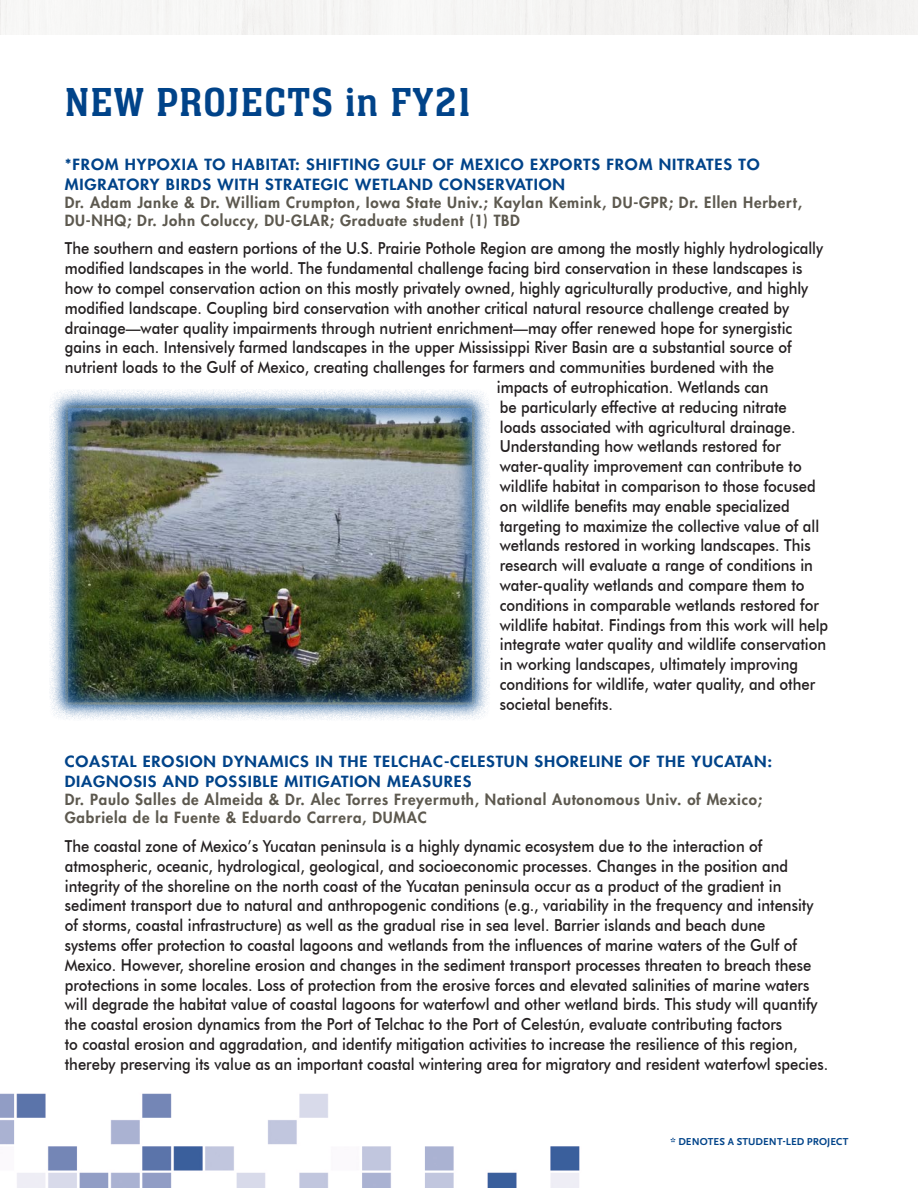
<style>
.page{position:relative;width:918px;height:1188px;background:#fff}
.page>*{position:absolute;margin:0;border:0;box-sizing:border-box;transform-origin:0 0}
.t1{font:42px "Neue Aachen Pro";letter-spacing:.025em;color:#004389}
.t2{font:500 16.5px/19.8px "Futura BT";color:#231f20;scale:.9 1}
.t3{font:800 15px/18px "Futura";letter-spacing:.05em;color:#5d594f}
.t4{font:800 15px/19.8px "Futura";letter-spacing:.05em;color:#004389;scale:1.1 1}
.t5{font:700 10.5px "Scala Sans OT";letter-spacing:.01em;color:#004389}
</style>
<div class="page">
<img style="left:0;top:1093px;width:580px;height:95px">
<div style="left:0;top:0;width:918px;height:35px;background:#f5f4f3"></div>
<svg style="left:49px;top:389px;width:441px;height:331px"></svg>
<img style="left:69px;top:409px;width:402px;height:292px">
<p class="t1" style="left:65px;top:79px;width:408px">NEW PROJECTS in FY21</p>
<p class="t4" style="left:65px;top:154px;width:633px">*FROM HYPOXIA TO HABITAT: SHIFTING GULF OF MEXICO EXPORTS FROM NITRATES TO<br>MIGRATORY BIRDS WITH STRATEGIC WETLAND CONSERVATION</p>
<p class="t3" style="left:65px;top:193px;width:739px">Dr. Adam Janke &amp; Dr. William Crumpton, Iowa State Univ.; Kaylan Kemink, DU-GPR; Dr. Ellen Herbert,<br>DU-NHQ; Dr. John Coluccy, DU-GLAR; Graduate student (1) TBD</p>
<p class="t2" style="left:65px;top:239px;width:844px">The southern and eastern portions of the U.S. Prairie Pothole Region are among the mostly highly hydrologically</p>
<p class="t2" style="left:65px;top:258px;width:821px">modified landscapes in the world. The fundamental challenge facing bird conservation in these landscapes is</p>
<p class="t2" style="left:65px;top:278px;width:828px">how to compel conservation action on this mostly privately owned, highly agriculturally productive, and highly</p>
<p class="t2" style="left:65px;top:298px;width:806px">modified landscape. Coupling bird conservation with another critical natural resource challenge created by</p>
<p class="t2" style="left:65px;top:318px;width:810px">drainage—water quality impairments through nutrient enrichment—may offer renewed hope for synergistic</p>
<p class="t2" style="left:65px;top:338px;width:809px">gains in each. Intensively farmed landscapes in the upper Mississippi River Basin are a substantial source of</p>
<p class="t2" style="left:65px;top:357px;width:790px">nutrient loads to the Gulf of Mexico, creating challenges for farmers and communities burdened with the</p>
<p class="t2" style="left:497px;top:377px;width:304px">impacts of eutrophication. Wetlands can</p>
<p class="t2" style="left:500px;top:397px;width:320px">be particularly effective at reducing nitrate</p>
<p class="t2" style="left:500px;top:417px;width:330px">loads associated with agricultural drainage.</p>
<p class="t2" style="left:500px;top:437px;width:314px">Understanding how wetlands restored for</p>
<p class="t2" style="left:500px;top:456px;width:337px">water-quality improvement can contribute to</p>
<p class="t2" style="left:500px;top:476px;width:352px">wildlife habitat in comparison to those focused</p>
<p class="t2" style="left:500px;top:496px;width:324px">on wildlife benefits may enable specialized</p>
<p class="t2" style="left:500px;top:516px;width:357px">targeting to maximize the collective value of all</p>
<p class="t2" style="left:500px;top:536px;width:347px">wetlands restored in working landscapes. This</p>
<p class="t2" style="left:500px;top:555px;width:350px">research will evaluate a range of conditions in</p>
<p class="t2" style="left:500px;top:575px;width:340px">water-quality wetlands and compare them to</p>
<p class="t2" style="left:500px;top:595px;width:356px">conditions in comparable wetlands restored for</p>
<p class="t2" style="left:500px;top:615px;width:366px">wildlife habitat. Findings from this work will help</p>
<p class="t2" style="left:500px;top:635px;width:364px">integrate water quality and wildlife conservation</p>
<p class="t2" style="left:500px;top:654px;width:333px">in working landscapes, ultimately improving</p>
<p class="t2" style="left:500px;top:674px;width:352px">conditions for wildlife, water quality, and other</p>
<p class="t2" style="left:500px;top:694px;width:127px">societal benefits.</p>
<p class="t4" style="left:65px;top:752px;width:645px">COASTAL EROSION DYNAMICS IN THE TELCHAC-CELESTUN SHORELINE OF THE YUCATAN:<br>DIAGNOSIS AND POSSIBLE MITIGATION MEASURES</p>
<p class="t3" style="left:65px;top:790px;width:699px">Dr. Paulo Salles de Almeida &amp; Dr. Alec Torres Freyermuth, National Autonomous Univ. of Mexico;<br>Gabriela de la Fuente &amp; Eduardo Carrera, DUMAC</p>
<p class="t2" style="left:65px;top:836px;width:850px">The coastal zone of Mexico’s Yucatan peninsula is a highly dynamic ecosystem due to the interaction of atmospheric, oceanic, hydrological, geological, and socioeconomic processes. Changes in the position and integrity of the shoreline on the north coast of the Yucatan peninsula occur as a product of the gradient in sediment transport due to natural and anthropogenic conditions (e.g., variability in the frequency and intensity of storms, coastal infrastructure) as well as the gradual rise in sea level. Barrier islands and beach dune<br>systems offer protection to coastal lagoons and wetlands from the influences of marine waters of the Gulf of Mexico. However, shoreline erosion and changes in the sediment transport processes threaten to breach these protections in some locales. Loss of protection from the erosive forces and elevated salinities of marine waters will degrade the habitat value of coastal lagoons for waterfowl and other wetland birds. This study will quantify the coastal erosion dynamics from the Port of Telchac to the Port of Celestún, evaluate contributing factors<br>to coastal erosion and aggradation, and identify mitigation activities to increase the resilience of this region, thereby preserving its value as an important coastal wintering area for migratory and resident waterfowl species.</p>
<p class="t5" style="left:670px;top:1136px;width:179px">* DENOTES A STUDENT-LED PROJECT</p>
</div>
